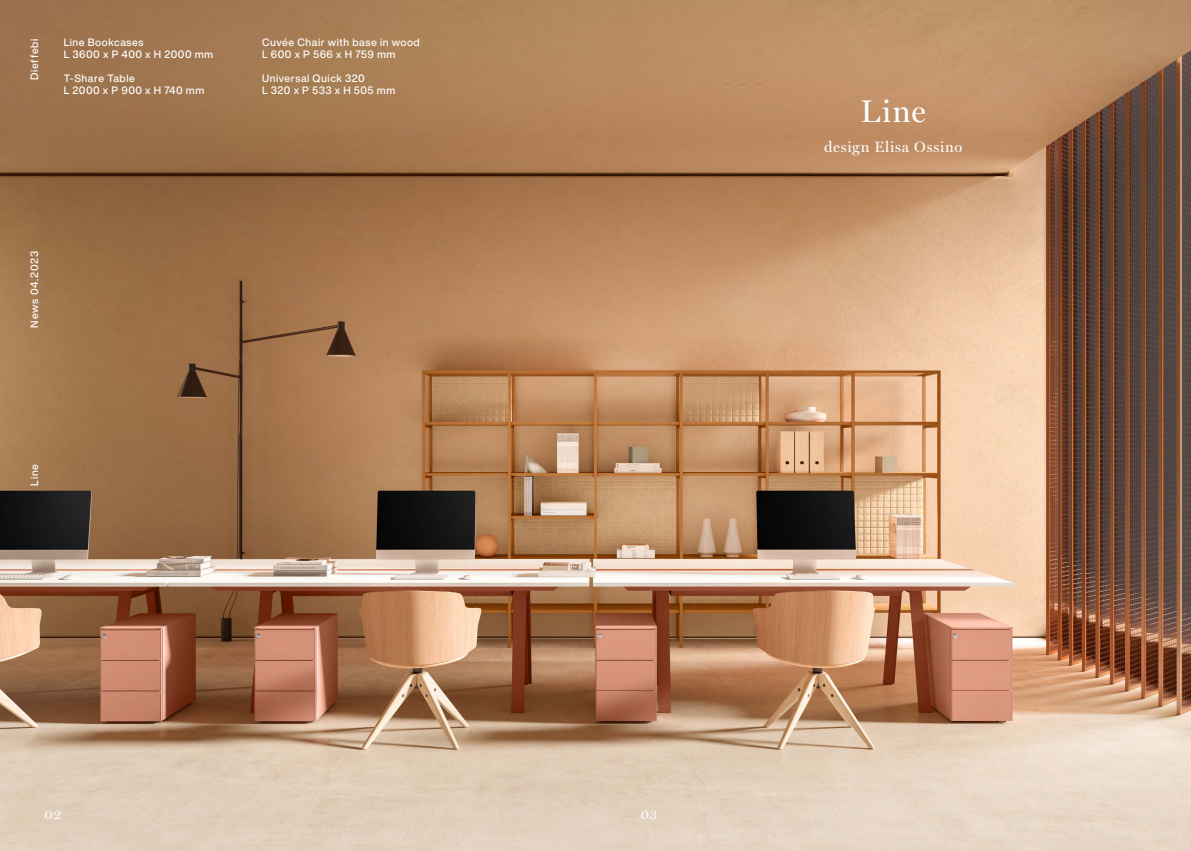
<style>
.page{position:relative;width:1191px;height:851px;background:#fff}
.page>*{position:absolute;margin:0;border:0;box-sizing:border-box;transform-origin:0 0}
.t1{font:31.5px "Miller Display";color:#fff}
.t2{font:15px "Miller Display";letter-spacing:.05em;color:#fff}
.t3{font:13.5px "Miller Display";color:#fff}
.t4{font:500 10.5px/12px "Helvetica Now Display";letter-spacing:.05em;color:#fff}
.t5{font:500 10.5px "Helvetica Now Display";letter-spacing:.08em;color:#fff}
</style>
<div class="page">
<img style="left:0;top:0;width:1191px;height:850px">
<p class="t5" style="left:27px;top:80px;width:43px;rotate:-90deg">Dieffebi</p>
<p class="t4" style="left:64px;top:36px;width:151px">Line Bookcases<br>L 3600 x P 400 x H 2000 mm</p>
<p class="t4" style="left:64px;top:72px;width:142px">T-Share Table<br>L 2000 x P 900 x H 740 mm</p>
<p class="t4" style="left:262px;top:36px;width:159px">Cuvée Chair with base in wood<br>L 600 x P 566 x H 759 mm</p>
<p class="t4" style="left:262px;top:72px;width:135px">Universal Quick 320<br>L 320 x P 533 x H 505 mm</p>
<p class="t4" style="left:28px;top:327px;width:78px;rotate:-90deg">News 04.2023</p>
<p class="t4" style="left:28px;top:485px;width:23px;rotate:-90deg">Line</p>
<p class="t3" style="left:45px;top:806px;width:18px">02</p>
<p class="t3" style="left:640px;top:806px;width:18px">03</p>
<h1 class="t1" style="left:860px;top:92px;width:67px">Line</h1>
<h2 class="t2" style="left:824px;top:137px;width:139px">design Elisa Ossino</h2>
</div>
